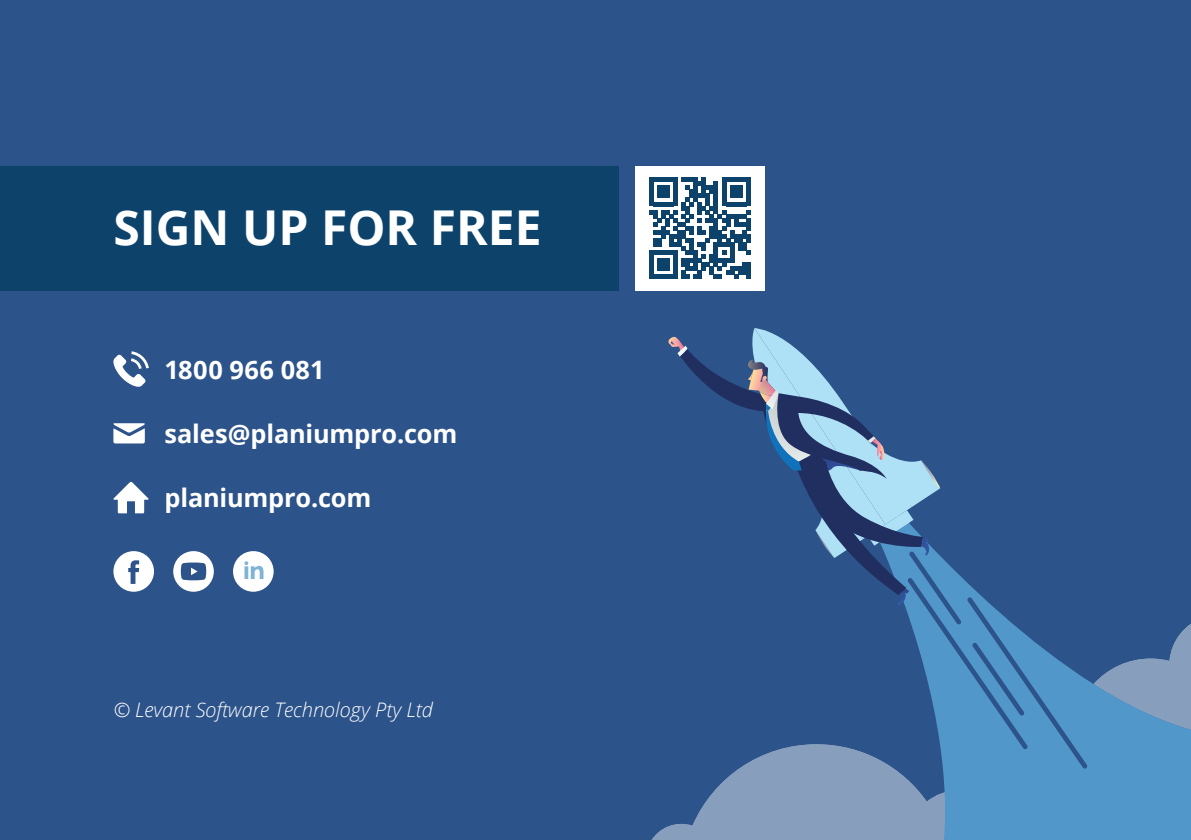
<style>
.page{position:relative;width:1191px;height:840px;background:#fff}
.page>*{position:absolute;margin:0;border:0;box-sizing:border-box;transform-origin:0 0}
.t1{font:700 48px "Open Sans";color:#fff}
.t2{font:700 25.4px "Open Sans";letter-spacing:-.005em;color:#fff}
.t3{font:700 25.4px "Open Sans";letter-spacing:.02em;color:#fff}
.t4{font:italic 300 20px "Open Sans";color:#fff}
</style>
<div class="page">
<div style="left:0;top:0;width:1191px;height:839px;background:#2c538a"></div>
<svg style="left:652px;top:744px;width:223px;height:95px"></svg>
<svg style="left:875px;top:556px;width:316px;height:283px;fill:#5297ca"></svg>
<svg style="left:668px;top:328px;width:272px;height:278px"></svg>
<div style="left:0;top:166px;width:618px;height:124px;background:#0d436b"></div>
<div style="left:635px;top:166px;width:129px;height:124px;background:#fff"></div>
<svg style="left:649px;top:178px;width:101px;height:101px"></svg>
<hr style="left:746px;top:262px;width:4px;height:17px;background:#0d436b">
<svg style="left:113px;top:423px;width:32px;height:20px"></svg>
<svg style="left:113px;top:482px;width:36px;height:31px"></svg>
<svg style="left:113px;top:551px;width:41px;height:40px"></svg>
<svg style="left:173px;top:551px;width:41px;height:40px"></svg>
<div style="left:233px;top:551px;width:41px;height:40px;background:#fff;border-radius:50%"></div>
<svg style="left:244px;top:561px;width:19px;height:17px"></svg>
<svg style="left:113px;top:351px;width:36px;height:35px"></svg>
<h1 class="t1" style="left:113px;top:193px;width:430px">SIGN UP FOR FREE</h1>
<p class="t3" style="left:164px;top:351px;width:162px">1800 966 081</p>
<p class="t2" style="left:164px;top:415px;width:294px">sales@planiumpro.com</p>
<p class="t2" style="left:164px;top:480px;width:208px">planiumpro.com</p>
<p class="t4" style="left:113px;top:695px;width:321px">© Levant Software Technology Pty Ltd</p>
</div>
